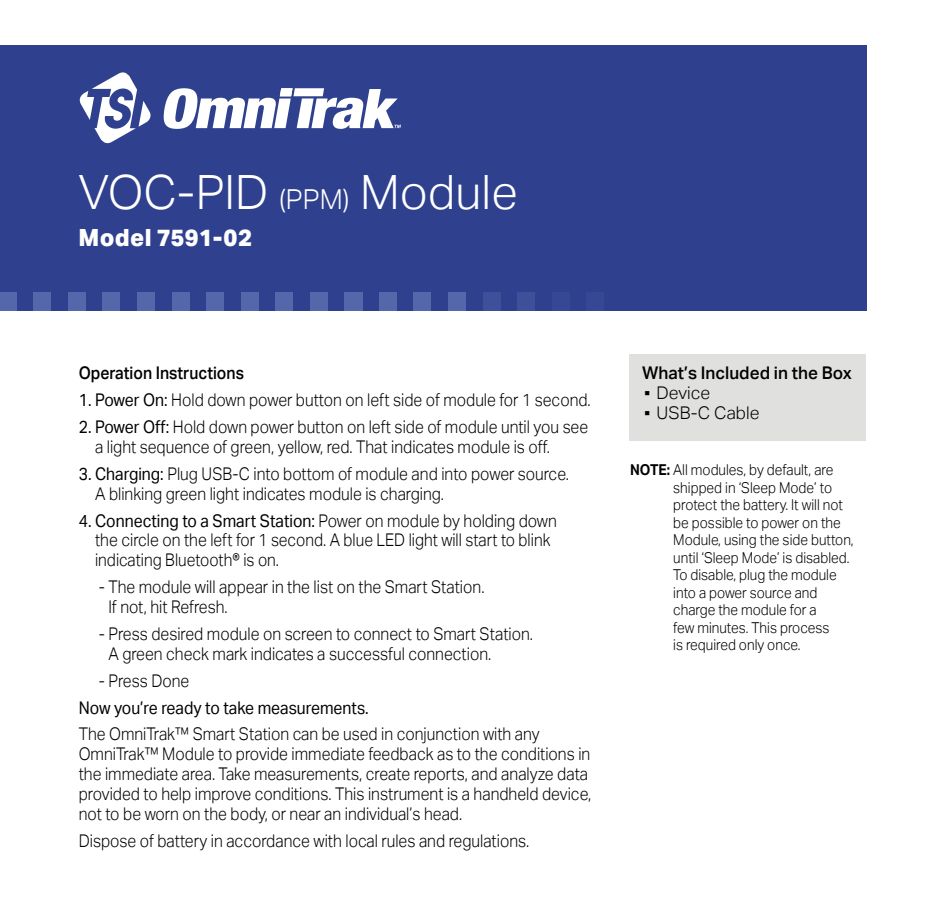
<style>
.page{position:relative;width:945px;height:900px;background:#fff}
.page>*{position:absolute;margin:0;border:0;box-sizing:border-box;transform-origin:0 0}
.t1{font:300 47.25px "Aktiv Grotesk";color:#fff}
.t2{font:800 23.75px "Aktiv Grotesk";letter-spacing:.015em;color:#fff}
.t3{font:300 17.5px/20px "Aktiv Grotesk";color:#000;scale:.9 1}
.t4{font:17.5px "Aktiv Grotesk";color:#000;scale:.9 1}
.t5{font:500 17.5px "Aktiv Grotesk";color:#000}
.t6{font:500 17.5px "Aktiv Grotesk";color:#000;scale:.9 1}
.t7{font:300 17.5px "Aktiv Grotesk";color:#000}
.t8{font:300 15px/17.5px "Aktiv Grotesk";color:#000;scale:.91 1}
.s1{font-size:27.5px}
.s2{font-weight:400}
.s3{font-weight:500}
.s4{font-weight:700}
</style>
<div class="page">
<div style="left:0;top:45px;width:866px;height:266px;background:#2f418e"></div>
<div style="left:0;top:292px;width:16px;height:20px;background:#5467aa"></div>
<div style="left:34px;top:292px;width:17px;height:20px;background:#5467aa"></div>
<div style="left:68px;top:292px;width:18px;height:20px;background:#5467aa"></div>
<div style="left:137px;top:292px;width:18px;height:20px;background:#5467aa"></div>
<div style="left:172px;top:292px;width:17px;height:20px;background:#5467aa"></div>
<div style="left:206px;top:292px;width:18px;height:20px;background:#5467aa"></div>
<div style="left:241px;top:292px;width:17px;height:20px;background:#5467aa"></div>
<div style="left:310px;top:292px;width:18px;height:20px;background:#5467aa"></div>
<div style="left:103px;top:292px;width:17px;height:20px;background:#5467aa"></div>
<div style="left:275px;top:292px;width:18px;height:20px;background:#5467aa"></div>
<div style="left:344px;top:292px;width:18px;height:20px;background:#5467aa"></div>
<div style="left:414px;top:292px;width:17px;height:20px;background:#5467aa"></div>
<div style="left:448px;top:292px;width:18px;height:20px;background:#5467aa"></div>
<div style="left:483px;top:292px;width:17px;height:20px;background:#3d5099"></div>
<div style="left:517px;top:292px;width:18px;height:20px;background:#3d5099"></div>
<div style="left:552px;top:292px;width:17px;height:20px;background:#364893"></div>
<div style="left:587px;top:292px;width:17px;height:20px;background:#364893"></div>
<div style="left:379px;top:292px;width:18px;height:20px;background:#5467aa"></div>
<div style="left:345px;top:292px;width:18px;height:20px;background:#5467aa"></div>
<div style="left:630px;top:354px;width:236px;height:87px;background:#e0e0de"></div>
<svg style="left:79px;top:72px;width:72px;height:72px"></svg>
<svg style="left:163px;top:88px;width:238px;height:41px"></svg>
<h1 class="t1" style="left:78px;top:165px;width:441px">VOC-PID <span class="s1">(PPM)</span> Module</h1>
<h2 class="t2" style="left:78px;top:224px;width:175px">Model 7591-02</h2>
<p class="t6" style="left:79px;top:363px;width:185px">Operation Instructions</p>
<p class="t3" style="left:79px;top:390px;width:570px"><span class="s2">1. Power On:</span> Hold down power button on left side of module for 1 second.</p>
<p class="t3" style="left:95px;top:417px;width:549px;text-indent:-16px"><span class="s2">2. Power Off:</span> Hold down power button on left side of module until you see a light sequence of green, yellow, red. That indicates module is off.</p>
<p class="t3" style="left:95px;top:464px;width:528px;text-indent:-16px"><span class="s2">3. Charging:</span> Plug USB-C into bottom of module and into power source.<br>A blinking green light indicates module is charging.</p>
<p class="t3" style="left:95px;top:510px;width:515px;text-indent:-16px"><span class="s2">4. Connecting to a Smart Station:</span> Power on module by holding down the circle on the left for 1 second. A blue LED light will start to blink indicating Bluetooth® is on.</p>
<p class="t3" style="left:108px;top:577px;width:419px;text-indent:-10px">- The module will appear in the list on the Smart Station.<br>If not, hit Refresh.</p>
<p class="t3" style="left:108px;top:624px;width:473px;text-indent:-10px">- Press desired module on screen to connect to Smart Station.<br>A green check mark indicates a successful connection.</p>
<p class="t3" style="left:99px;top:671px;width:102px">- Press Done</p>
<p class="t4" style="left:79px;top:697px;width:324px">Now you’re ready to take measurements.</p>
<p class="t3" style="left:79px;top:724px;width:571px">The OmniTrak™ Smart Station can be used in conjunction with any OmniTrak™ Module to provide immediate feedback as to the conditions in the immediate area. Take measurements, create reports, and analyze data provided to help improve conditions. This instrument is a handheld device, not to be worn on the body, or near an individual’s head.</p>
<p class="t3" style="left:79px;top:831px;width:502px">Dispose of battery in accordance with local rules and regulations.</p>
<p class="t5" style="left:642px;top:363px;width:211px">What’s Included in the Box</p>
<p class="t7" style="left:642px;top:383px;width:69px"><span class="s3">▪</span> Device</p>
<p class="t7" style="left:642px;top:403px;width:119px"><span class="s3">▪</span> USB-C Cable</p>
<p class="t8" style="left:673px;top:461px;width:200px;text-indent:-43px"><span class="s4">NOTE:</span> All modules, by default, are shipped in ‘Sleep Mode’ to protect the battery. It will not be possible to power on the<br>Module, using the side button, until ‘Sleep Mode’ is disabled.<br>To disable, plug the module into a power source and charge the module for a<br>few minutes. This process<br>is required only once.</p>
</div>
